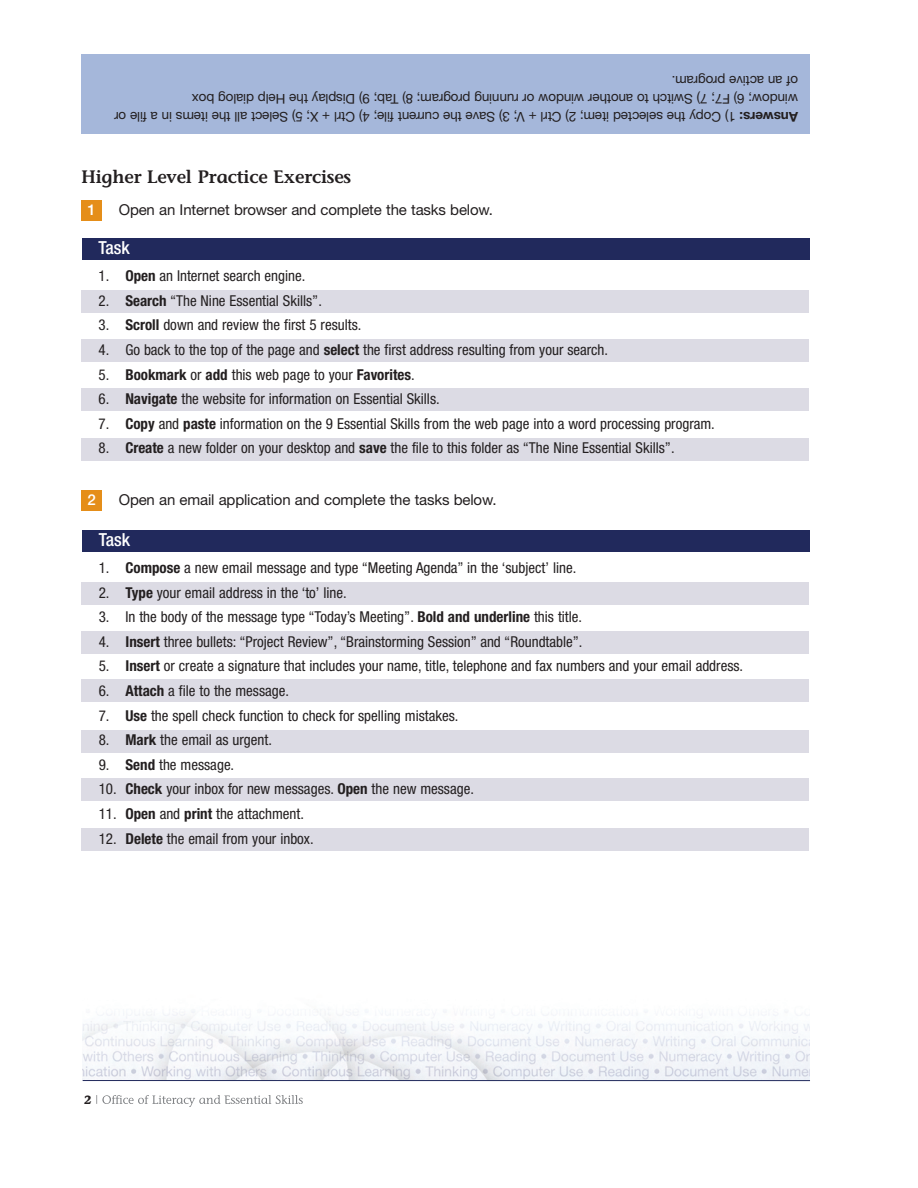
<style>
.page{position:relative;width:918px;height:1188px;background:#fff}
.page>*{position:absolute;margin:0;border:0;box-sizing:border-box;transform-origin:0 0}
.t1{font:600 18px "Stone Informal";letter-spacing:-.01em;color:#231f20}
.t2{font:500 condensed 18px "Helvetica Neue";color:#fff}
.t3{font:condensed 15px "Helvetica Neue";color:#231f20}
.t4{font:15px "Helvetica Neue";letter-spacing:-.01em;color:#231f20}
.t5{font:500 15px "Helvetica Neue";color:#fff}
.t6{font:13.5px/18px "Helvetica Neue";letter-spacing:-.01em;color:#231f20}
.t7{font:700 12px "Stone Informal";color:#231f20}
.s1{font-weight:700}
</style>
<div class="page">
<img style="left:83px;top:1010px;width:727px;height:70px">
<div style="left:81px;top:490px;width:20px;height:20px;background:#e58e19"></div>
<div style="left:81px;top:201px;width:20px;height:20px;background:#e58e19"></div>
<div style="left:81px;top:778px;width:728px;height:22px;background:#dcdbe4"></div>
<div style="left:81px;top:828px;width:728px;height:22px;background:#dcdbe4"></div>
<svg style="left:96px;top:1095px;width:62px;height:9px"></svg>
<hr style="left:83px;top:1080px;width:727px;height:1px;background:#21295c">
<div style="left:81px;top:388px;width:728px;height:22px;background:#dcdbe4"></div>
<div style="left:81px;top:339px;width:728px;height:23px;background:#dcdbe4"></div>
<div style="left:81px;top:290px;width:728px;height:22px;background:#dcdbe4"></div>
<div style="left:81px;top:438px;width:728px;height:22px;background:#dcdbe4"></div>
<div style="left:82px;top:238px;width:728px;height:22px;background:#21295c"></div>
<div style="left:81px;top:680px;width:728px;height:22px;background:#dcdbe4"></div>
<div style="left:81px;top:631px;width:728px;height:22px;background:#dcdbe4"></div>
<div style="left:81px;top:582px;width:728px;height:22px;background:#dcdbe4"></div>
<div style="left:81px;top:730px;width:728px;height:22px;background:#dcdbe4"></div>
<div style="left:82px;top:530px;width:728px;height:22px;background:#21295c"></div>
<div style="left:81px;top:54px;width:729px;height:80px;background:#a5b7da"></div>
<p class="t6" style="left:798px;top:125px;width:685px;rotate:-180deg"><span class="s1">Answers:</span> 1) Copy the selected item; 2) Ctrl + V; 3) Save the current file; 4) Ctrl + X; 5) Select all the items in a file or window; 6) F7; 7) Switch to another window or running program; 8) Tab; 9) Display the Help dialog box<br>of an active program.</p>
<p class="t1" style="left:81px;top:170px;width:272px">Higher Level Practice Exercises</p>
<p class="t5" style="left:87px;top:204px;width:10px">1</p>
<p class="t4" style="left:119px;top:204px;width:376px">Open an Internet browser and complete the tasks below.</p>
<p class="t2" style="left:99px;top:241px;width:33px">Task</p>
<p class="t3" style="left:99px;top:271px;width:208px">1. <span class="s1">Open</span> an Internet search engine.</p>
<p class="t3" style="left:99px;top:295px;width:225px">2. <span class="s1">Search</span> “The Nine Essential Skills”.</p>
<p class="t3" style="left:99px;top:320px;width:264px">3. <span class="s1">Scroll</span> down and review the first 5 results.</p>
<p class="t3" style="left:99px;top:344px;width:511px">4. Go back to the top of the page and <span class="s1">select</span> the first address resulting from your search.</p>
<p class="t3" style="left:99px;top:369px;width:318px">5. <span class="s1">Bookmark</span> or <span class="s1">add</span> this web page to your <span class="s1">Favorites</span>.</p>
<p class="t3" style="left:99px;top:394px;width:343px">6. <span class="s1">Navigate</span> the website for information on Essential Skills.</p>
<p class="t3" style="left:99px;top:418px;width:618px">7. <span class="s1">Copy</span> and <span class="s1">paste</span> information on the 9 Essential Skills from the web page into a word processing program.</p>
<p class="t3" style="left:99px;top:443px;width:578px">8. <span class="s1">Create</span> a new folder on your desktop and <span class="s1">save</span> the file to this folder as “The Nine Essential Skills”.</p>
<p class="t5" style="left:87px;top:494px;width:10px">2</p>
<p class="t4" style="left:119px;top:494px;width:379px">Open an email application and complete the tasks below.</p>
<p class="t2" style="left:99px;top:533px;width:33px">Task</p>
<p class="t3" style="left:99px;top:562px;width:479px">1. <span class="s1">Compose</span> a new email message and type “Meeting Agenda” in the ‘subject’ line.</p>
<p class="t3" style="left:99px;top:587px;width:249px">2. <span class="s1">Type</span> your email address in the ‘to’ line.</p>
<p class="t3" style="left:99px;top:612px;width:485px">3. In the body of the message type “Today’s Meeting”. <span class="s1">Bold and underline</span> this title.</p>
<p class="t3" style="left:99px;top:636px;width:485px">4. <span class="s1">Insert</span> three bullets: “Project Review”, “Brainstorming Session” and “Roundtable”.</p>
<p class="t3" style="left:99px;top:661px;width:646px">5. <span class="s1">Insert</span> or create a signature that includes your name, title, telephone and fax numbers and your email address.</p>
<p class="t3" style="left:99px;top:685px;width:192px">6. <span class="s1">Attach</span> a file to the message.</p>
<p class="t3" style="left:99px;top:710px;width:361px">7. <span class="s1">Use</span> the spell check function to check for spelling mistakes.</p>
<p class="t3" style="left:99px;top:735px;width:175px">8. <span class="s1">Mark</span> the email as urgent.</p>
<p class="t3" style="left:99px;top:759px;width:137px">9. <span class="s1">Send</span> the message.</p>
<p class="t3" style="left:99px;top:784px;width:377px">10. <span class="s1">Check</span> your inbox for new messages. <span class="s1">Open</span> the new message.</p>
<p class="t3" style="left:99px;top:808px;width:207px">11. <span class="s1">Open</span> and <span class="s1">print</span> the attachment.</p>
<p class="t3" style="left:99px;top:833px;width:216px">12. <span class="s1">Delete</span> the email from your inbox.</p>
<p class="t7" style="left:84px;top:1095px;width:9px">2</p>
</div>
